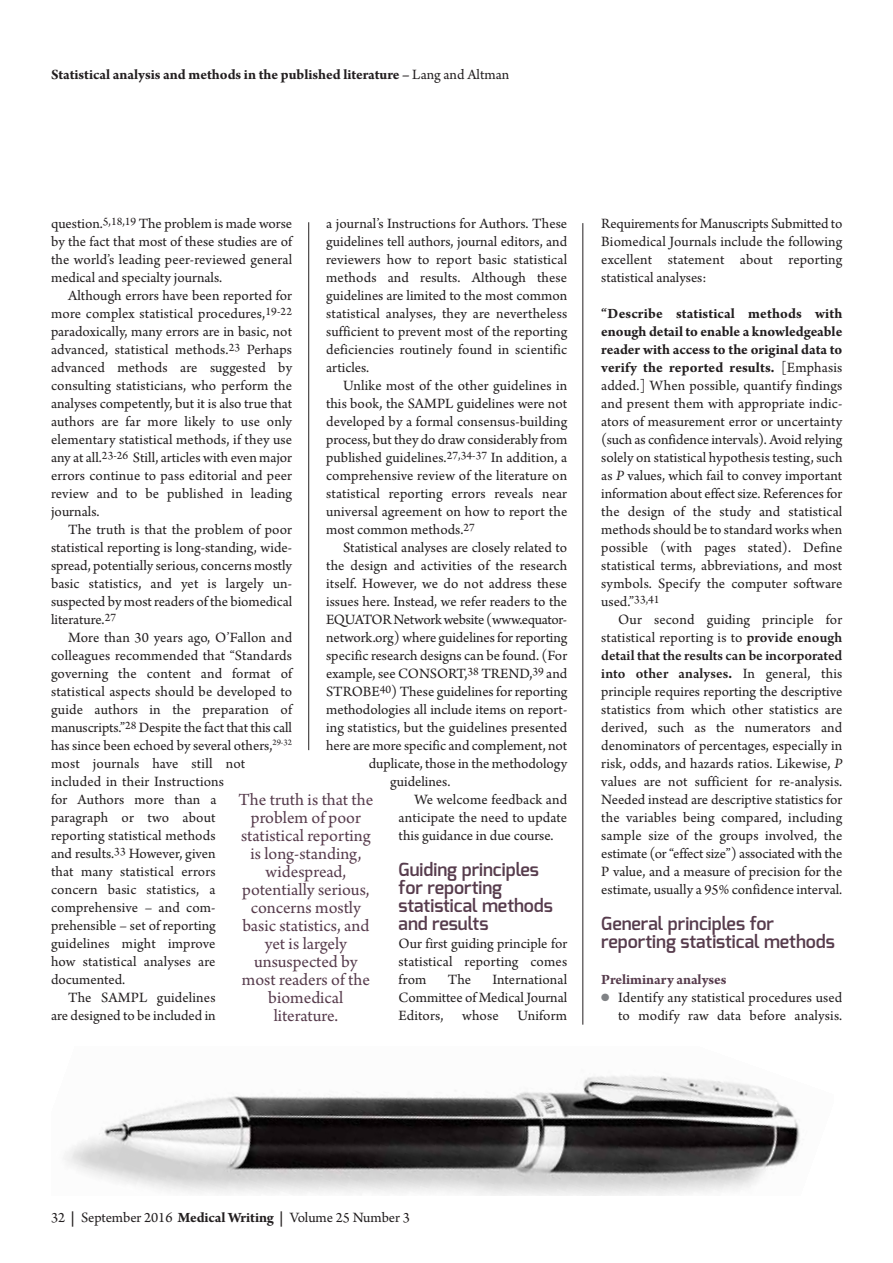
<style>
.page{position:relative;width:893px;height:1263px;background:#fff}
.page>*{position:absolute;margin:0;border:0;box-sizing:border-box;transform-origin:0 0}
.t1{font:18px/18px "Arno Pro";color:#573c4d;text-align:center}
.t2{font:600 18px/18px "Exo";color:#573c4d}
.t3{font:15px/18px "Arno Pro";color:#231f20;text-align:justify}
.t4{font:700 15px "Arno Pro";color:#231f20}
.t5{font:15px "Arno Pro";letter-spacing:-.02em;color:#231f20}
.t6{font:700 15px "Arno Pro";color:#573c4d}
.s1{font-weight:400}
.s2{font-weight:700}
.s3{font-style:italic}
.s4{font-weight:600}
.s5{color:#808285}
</style>
<div class="page">
<hr style="left:308px;top:222px;width:1px;height:528px;background:#231f20">
<hr style="left:582px;top:223px;width:1px;height:802px;background:#231f20">
<img style="left:64px;top:1076px;width:736px;height:119px">
<p class="t4" style="left:51px;top:69px;width:459px">Statistical analysis and methods in the published literature – <span class="s1">Lang and Altman</span></p>
<p class="t3" style="left:51px;top:216px;width:243px">question.<sup>5,18,19</sup> The problem is made worse by the fact that most of these studies are of the world’s leading peer-reviewed general medical and specialty journals.</p>
<p class="t3" style="left:51px;top:288px;width:243px;text-indent:17px">Although errors have been reported for more complex statistical procedures,<sup>19-22 </sup>paradoxically, many errors are in basic, not advanced, statistical methods.<sup>23</sup> Perhaps advanced methods are suggested by consulting statisticians, who perform the analyses competently, but it is also true that authors are far more likely to use only elementary statistical methods, if they use any at all.<sup>23-26</sup> Still, articles with even major errors continue to pass editorial and peer review and to be published in leading journals.</p>
<p class="t3" style="left:51px;top:522px;width:243px;text-indent:17px">The truth is that the problem of poor statistical reporting is long-standing, wide - spread, potentially serious, concerns mostly basic statistics, and yet is largely un - suspected by most readers of the biomedical literature.<sup>27</sup></p>
<p class="t3" style="left:68px;top:630px;width:225px">More than 30 years ago, O’Fallon and</p>
<p class="t3" style="left:51px;top:648px;width:242px">colleagues recommended that “Standards</p>
<p class="t3" style="left:51px;top:666px;width:242px">governing the content and format of</p>
<p class="t3" style="left:51px;top:684px;width:242px">statistical aspects should be developed to</p>
<p class="t3" style="left:51px;top:702px;width:242px">guide authors in the preparation of</p>
<p class="t3" style="left:51px;top:720px;width:242px">manuscripts.”<sup>28</sup> Despite the fact that this call</p>
<p class="t3" style="left:51px;top:738px;width:242px">has since been echoed by several others,<sup>29-32</sup></p>
<p class="t3" style="left:51px;top:756px;width:196px">most journals have still not</p>
<p class="t3" style="left:51px;top:774px;width:174px">included in their Instructions</p>
<p class="t3" style="left:51px;top:792px;width:167px">for Authors more than a</p>
<p class="t3" style="left:51px;top:810px;width:166px">paragraph or two about</p>
<p class="t3" style="left:51px;top:828px;width:166px">reporting statistical methods</p>
<p class="t3" style="left:51px;top:846px;width:166px">and results.<sup>33</sup> How ever, given</p>
<p class="t3" style="left:51px;top:864px;width:166px">that many statistical errors</p>
<p class="t3" style="left:51px;top:882px;width:166px">concern basic statistics, a</p>
<p class="t3" style="left:51px;top:900px;width:166px">comprehensive – and com -</p>
<p class="t3" style="left:51px;top:918px;width:166px">pre hensible – set of reporting</p>
<p class="t3" style="left:51px;top:936px;width:166px">guidelines might improve</p>
<p class="t3" style="left:51px;top:954px;width:166px">how statistical analyses are</p>
<p class="t3" style="left:51px;top:972px;width:76px">documented.</p>
<p class="t3" style="left:68px;top:990px;width:149px">The SAMPL guidelines</p>
<p class="t3" style="left:51px;top:1008px;width:166px">are designed to be included in</p>
<p class="t3" style="left:326px;top:216px;width:243px">a journal’s Instructions for Authors. These guidelines tell authors, journal editors, and reviewers how to report basic statistical methods and results. Although these guidelines are limited to the most common statistical analyses, they are nevertheless sufficient to prevent most of the reporting deficiencies routinely found in scientific articles.</p>
<p class="t3" style="left:326px;top:378px;width:243px;text-indent:17px">Unlike most of the other guidelines in this book, the SAMPL guidelines were not developed by a formal consensus-building process, but they do draw considerably from published guidelines.<sup>27,34-37</sup> In addition, a comprehensive review of the literature on statistical reporting errors reveals near universal agreement on how to report the most common methods.<sup>27</sup></p>
<p class="t3" style="left:343px;top:540px;width:225px">Statistical analyses are closely related to</p>
<p class="t3" style="left:326px;top:558px;width:242px">the design and activities of the research</p>
<p class="t3" style="left:326px;top:576px;width:242px">itself. However, we do not address these</p>
<p class="t3" style="left:326px;top:594px;width:242px">issues here. Instead, we refer readers to the</p>
<p class="t5" style="left:326px;top:614px;width:242px">EQUATOR Network website (www.equator-</p>
<p class="t3" style="left:326px;top:630px;width:242px">network.org) where guidelines for reporting</p>
<p class="t3" style="left:326px;top:648px;width:242px">specific research designs can be found. (For</p>
<p class="t3" style="left:326px;top:666px;width:242px">example, see CONSORT,<sup>38</sup> TREND,<sup>39</sup> and</p>
<p class="t3" style="left:326px;top:684px;width:242px">STROBE<sup>40</sup>) These guidelines for reporting</p>
<p class="t3" style="left:326px;top:702px;width:242px">methodologies all include items on report -</p>
<p class="t3" style="left:326px;top:720px;width:242px">ing statistics, but the guidelines presented</p>
<p class="t3" style="left:326px;top:738px;width:242px">here are more specific and complement, not</p>
<p class="t3" style="left:369px;top:756px;width:200px">duplicate, those in the methodology</p>
<p class="t3" style="left:390px;top:774px;width:62px">guidelines.</p>
<p class="t3" style="left:414px;top:792px;width:154px">We welcome feedback and</p>
<p class="t3" style="left:398px;top:810px;width:170px">anticipate the need to update</p>
<p class="t3" style="left:398px;top:828px;width:156px">this guidance in due course.</p>
<p class="t2" style="left:398px;top:862px;width:156px">Guiding principles for reporting statistical methods and results</p>
<p class="t3" style="left:398px;top:936px;width:170px">Our first guiding principle for statistical reporting comes from</p>
<p class="t1" style="left:238px;top:792px;width:136px">The truth is that the problem of poor statistical reporting is long-standing, wide spread, potentially serious, concerns mostly basic statistics, and yet is largely unsuspected by most readers of the biomedical literature.</p>
<p class="t3" style="left:398px;top:972px;width:170px;text-indent:94px">International Comm ittee of Medical Journal Editors, whose Uniform</p>
<p class="t3" style="left:447px;top:972px;width:25px">The</p>
<p class="t3" style="left:601px;top:216px;width:243px">Requirements for Manu scripts Submitted to Biomedical Journals include the following excellent statement about reporting statistical analyses:</p>
<p class="t3" style="left:601px;top:306px;width:243px"><span class="s2">“Describe statistical methods with enough detail to enable a knowledgeable reader with access to the original data to verify the reported results.</span> [Emphasis added.] When possible, quantify findings and present them with appropriate indic - ators of measurement error or un certainty (such as confidence intervals). Avoid relying solely on statistical hypothesis testing, such as <span class="s3">P</span> values, which fail to convey important information about effect size. References for the design of the study and statistical methods should be to standard works when possible (with pages stated). Define statistical terms, abbreviations, and most symbols. Specify the computer software used.”<sup>33,41</sup></p>
<p class="t3" style="left:601px;top:612px;width:243px;text-indent:17px">Our second guiding principle for statistical reporting is to <span class="s4">provide enough detail that the results can be incorporated into other analyses</span><span class="s2">.</span> In general, this principle requires reporting the descriptive statistics from which other statistics are derived, such as the numerators and denominators of percentages, especially in risk, odds, and hazards ratios. Likewise, <span class="s3">P </span>values are not sufficient for re-analysis.<br>Needed instead are descriptive statistics for the variables being compared, including sample size of the groups involved, the estimate (or “effect size”) associated with the P value, and a measure of precision for the estimate, usually a 95% confidence interval.</p>
<p class="t2" style="left:601px;top:916px;width:235px">General principles for reporting statistical methods</p>
<p class="t6" style="left:601px;top:974px;width:127px">Preliminary analyses</p>
<p class="t3" style="left:601px;top:990px;width:242px;text-align:right"><span class="s5">●</span> Identify any statistical procedures used to modify raw data before analysis.</p>
<p class="t3" style="left:51px;top:1210px;width:360px">32 <span class="s2">|</span> September 2016 <span class="s2">Medical Writing |</span> Volume 25 Number 3</p>
</div>
